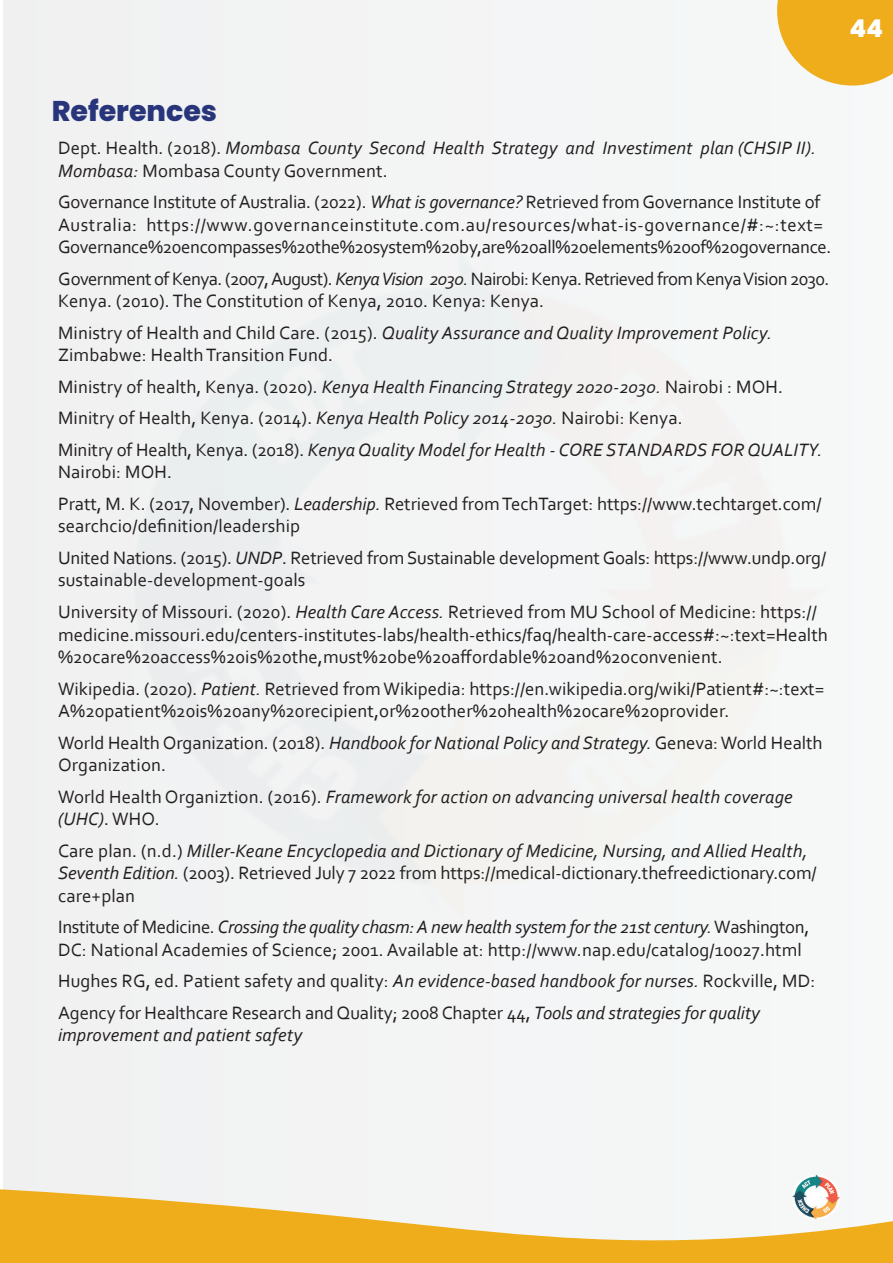
<style>
.page{position:relative;width:893px;height:1263px;background:#fff}
.page>*{position:absolute;margin:0;border:0;box-sizing:border-box;transform-origin:0 0}
.t1{font:800 28.5px "Poppins";color:#28357b}
.t2{font:800 24.45px "Poppins";color:#fff}
.t3{font:18.75px/22.5px "Corbel";color:#231f20}
.t4{font:italic 18.75px/22.5px "Corbel";letter-spacing:.005em;color:#231f20}
.t5{font:18.75px/22.5px "Corbel";letter-spacing:-.03em;color:#231f20}
.s1{font-style:normal}
.s2{font-style:italic}
</style>
<div class="page">
<div style="left:3px;top:0;width:890px;height:1263px;background:#f3f3f4"></div>
<svg style="left:777px;top:0;width:116px;height:86px"></svg>
<svg style="left:0;top:1189px;width:893px;height:74px;fill:#efad1c"></svg>
<img style="left:792px;top:1175px;width:48px;height:45px">
<h2 class="t2" style="left:849px;top:14px;width:35px">44</h2>
<h1 class="t1" style="left:52px;top:94px;width:167px">References</h1>
<p class="t4" style="left:58px;top:136px;width:759px"><span class="s1">Dept. Health. (2018).</span> Mombasa County Second Health Strategy and Investiment plan (CHSIP II).<br>Mombasa: <span class="s1">Mombasa County Government.</span></p>
<p class="t3" style="left:58px;top:190px;width:775px">Governance Institute of Australia. (2022). <span class="s2">What is governance?</span> Retrieved from Governance Institute of<br>Australia: https://www.governanceinstitute.com.au/resources/what-is-governance/#:~:text=<br>Governance%20encompasses%20the%20system%20by,are%20all%20elements%20of%20governance.</p>
<p class="t5" style="left:58px;top:267px;width:773px">Government of Kenya. (2007, August). <span class="s2">Kenya Vision 2030.</span> Nairobi: Kenya. Retrieved from Kenya Vision 2030.<br>Kenya. (2010). The Constitution of Kenya, 2010. Kenya: Kenya.</p>
<p class="t3" style="left:58px;top:321px;width:715px">Ministry of Health and Child Care. (2015). <span class="s2">Quality Assurance and Quality Improvement Policy.<br></span>Zimbabwe: Health Transition Fund.</p>
<p class="t4" style="left:58px;top:370px;width:766px;line-height:31.5px"><span class="s1">Ministry of health, Kenya. (2020).</span> Kenya Health Financing Strategy 2020-2030. <span class="s1">Nairobi : MOH.<br>Minitry of Health, Kenya. (2014).</span> Kenya Health Policy 2014-2030. <span class="s1">Nairobi: Kenya.<br>Minitry of Health, Kenya. (2018).</span> Kenya Quality Model for Health - CORE STANDARDS FOR QUALITY.</p>
<p class="t3" style="left:58px;top:456px;width:765px;line-height:31.5px">Nairobi: MOH.<br>Pratt, M. K. (2017, November). <span class="s2">Leadership.</span> Retrieved from TechTarget: https://www.techtarget.com/</p>
<p class="t3" style="left:58px;top:510px;width:770px;line-height:31.5px">searchcio/definition/leadership<br>United Nations. (2015). <span class="s2">UNDP</span>. Retrieved from Sustainable development Goals: https://www.undp.org/</p>
<p class="t3" style="left:58px;top:564px;width:760px;line-height:31.5px">sustainable-development-goals<br>University of Missouri. (2020). <span class="s2">Health Care Access.</span> Retrieved from MU School of Medicine: https://</p>
<p class="t3" style="left:58px;top:622px;width:771px">medicine.missouri.edu/centers-institutes-labs/health-ethics/faq/health-care-access#:~:text=Health %20care%20access%20is%20the,must%20be%20affordable%20and%20convenient.</p>
<p class="t3" style="left:58px;top:676px;width:768px">Wikipedia. (2020). <span class="s2">Patient.</span> Retrieved from Wikipedia: https://en.wikipedia.org/wiki/Patient#:~:text=<br>A%20patient%20is%20any%20recipient,or%20other%20health%20care%20provider.</p>
<p class="t3" style="left:58px;top:730px;width:766px">World Health Organization. (2018). <span class="s2">Handbook for National Policy and Strategy.</span> Geneva: World Health<br>Organization.</p>
<p class="t4" style="left:58px;top:784px;width:736px"><span class="s1">World Health Organiztion. (2016).</span> Framework for action on advancing universal health coverage (UHC)<span class="s1">. WHO.</span></p>
<p class="t3" style="left:58px;top:838px;width:760px">Care plan. (n.d.) <span class="s2">Miller-Keane Encyclopedia and Dictionary of Medicine, Nursing, and Allied Health,<br>Seventh Edition.</span> (2003). Retrieved July 7 2022 from https://medical-dictionary.thefreedictionary.com/ care+plan</p>
<p class="t3" style="left:58px;top:915px;width:753px">Institute of Medicine. <span class="s2">Crossing the quality chasm: A new health system for the 21st century.</span> Washington,<br>DC: National Academies of Science; 2001. Available at: http://www.nap.edu/catalog/10027.html</p>
<p class="t3" style="left:58px;top:964px;width:759px;line-height:31.5px">Hughes RG, ed. Patient safety and quality: <span class="s2">An evidence-based handbook for nurses.</span> Rockville, MD:<br>Agency for Healthcare Research and Quality; 2008 Chapter 44, <span class="s2">Tools and strategies for quality</span></p>
<p class="t4" style="left:58px;top:1023px;width:246px">improvement and patient safety</p>
</div>
